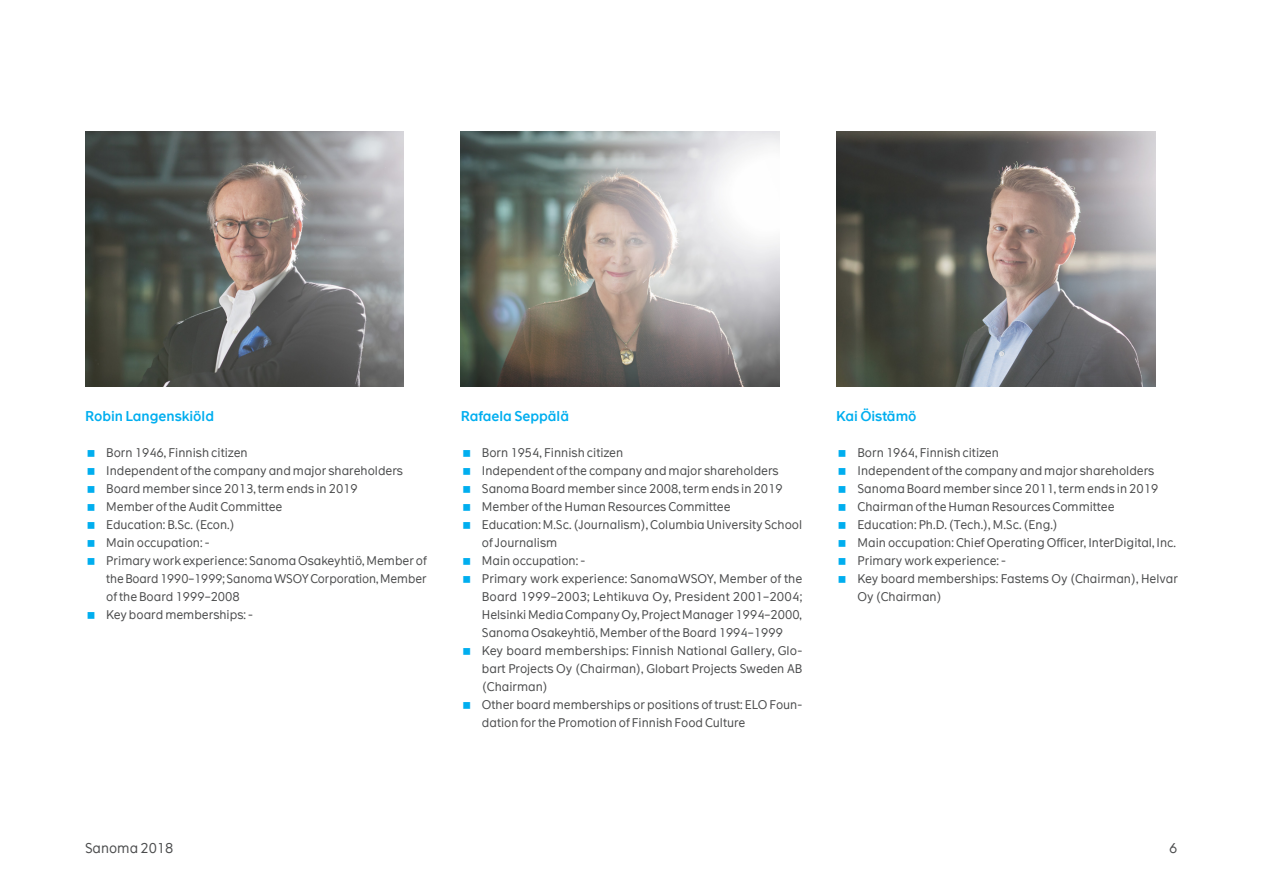
<style>
.page{position:relative;width:1263px;height:893px;background:#fff}
.page>*{position:absolute;margin:0;border:0;box-sizing:border-box;transform-origin:0 0}
.Kuvasivu_nimi{font:600 13.5px "The Message";color:#00aeef}
.t1{font:13.5px "The Message";color:#4b4c4d}
.t2{font:12px/18px "The Message";color:#4b4c4d;text-align:justify}
</style>
<div class="page">
<img style="left:85px;top:132px;width:319px;height:255px">
<img style="left:461px;top:132px;width:319px;height:255px">
<img style="left:836px;top:132px;width:319px;height:255px">
<p class="Kuvasivu_nimi" style="left:85px;top:407px;width:131px">Robin Langenskiöld</p>
<p class="t2" style="left:106px;top:443px;width:143px">Born 1946, Finnish citizen</p>
<p class="t2" style="left:106px;top:461px;width:298px">Independent of the company and major shareholders</p>
<p class="t2" style="left:106px;top:479px;width:253px">Board member since 2013, term ends in 2019</p>
<p class="t2" style="left:106px;top:497px;width:178px">Member of the Audit Committee</p>
<p class="t2" style="left:106px;top:515px;width:130px">Education: B.Sc. (Econ.)</p>
<p class="t2" style="left:106px;top:533px;width:105px">Main occupation: -</p>
<p class="t2" style="left:106px;top:551px;width:322px">Primary work experience: Sanoma Osakeyhtiö, Member of the Board 1990–1999; Sanoma WSOY Corporation, Member of the Board 1999–2008</p>
<p class="t2" style="left:106px;top:605px;width:148px">Key board memberships: -</p>
<p class="Kuvasivu_nimi" style="left:461px;top:407px;width:110px">Rafaela Seppälä</p>
<p class="t2" style="left:482px;top:443px;width:143px">Born 1954, Finnish citizen</p>
<p class="t2" style="left:482px;top:461px;width:298px">Independent of the company and major shareholders</p>
<p class="t2" style="left:482px;top:479px;width:302px">Sanoma Board member since 2008, term ends in 2019</p>
<p class="t2" style="left:482px;top:497px;width:250px">Member of the Human Resources Committee</p>
<p class="t2" style="left:482px;top:515px;width:322px">Education: M.Sc. (Journalism), Columbia University School of Journalism</p>
<p class="t2" style="left:482px;top:551px;width:105px">Main occupation: -</p>
<p class="t2" style="left:482px;top:569px;width:322px">Primary work experience: SanomaWSOY, Member of the Board 1999–2003; Lehtikuva Oy, President 2001–2004; Helsinki Media Company Oy, Project Manager 1994–2000, Sanoma Osakeyhtiö, Member of the Board 1994–1999</p>
<p class="t2" style="left:482px;top:641px;width:322px">Key board memberships: Finnish National Gallery, Glo&shy;bart Projects Oy (Chairman), Globart Projects Sweden AB (Chairman)</p>
<p class="t2" style="left:482px;top:695px;width:322px">Other board memberships or positions of trust: ELO Foun&shy;dation for the Promotion of Finnish Food Culture</p>
<p class="Kuvasivu_nimi" style="left:836px;top:407px;width:82px">Kai Öistämö</p>
<p class="t2" style="left:857px;top:443px;width:143px">Born 1964, Finnish citizen</p>
<p class="t2" style="left:857px;top:461px;width:298px">Independent of the company and major shareholders</p>
<p class="t2" style="left:857px;top:479px;width:302px">Sanoma Board member since 2011, term ends in 2019</p>
<p class="t2" style="left:857px;top:497px;width:259px">Chairman of the Human Resources Committee</p>
<p class="t2" style="left:857px;top:515px;width:202px">Education: Ph.D. (Tech.), M.Sc. (Eng.)</p>
<p class="t2" style="left:857px;top:533px;width:320px">Main occupation: Chief Operating Officer, InterDigital, Inc.</p>
<p class="t2" style="left:857px;top:551px;width:150px">Primary work experience: -</p>
<p class="t2" style="left:857px;top:569px;width:322px">Key board memberships: Fastems Oy (Chairman), Helvar<br>Oy (Chairman)</p>
<p class="t1" style="left:85px;top:839px;width:90px">Sanoma 2018</p>
<p class="t1" style="left:1169px;top:839px;width:10px">6</p>
</div>
